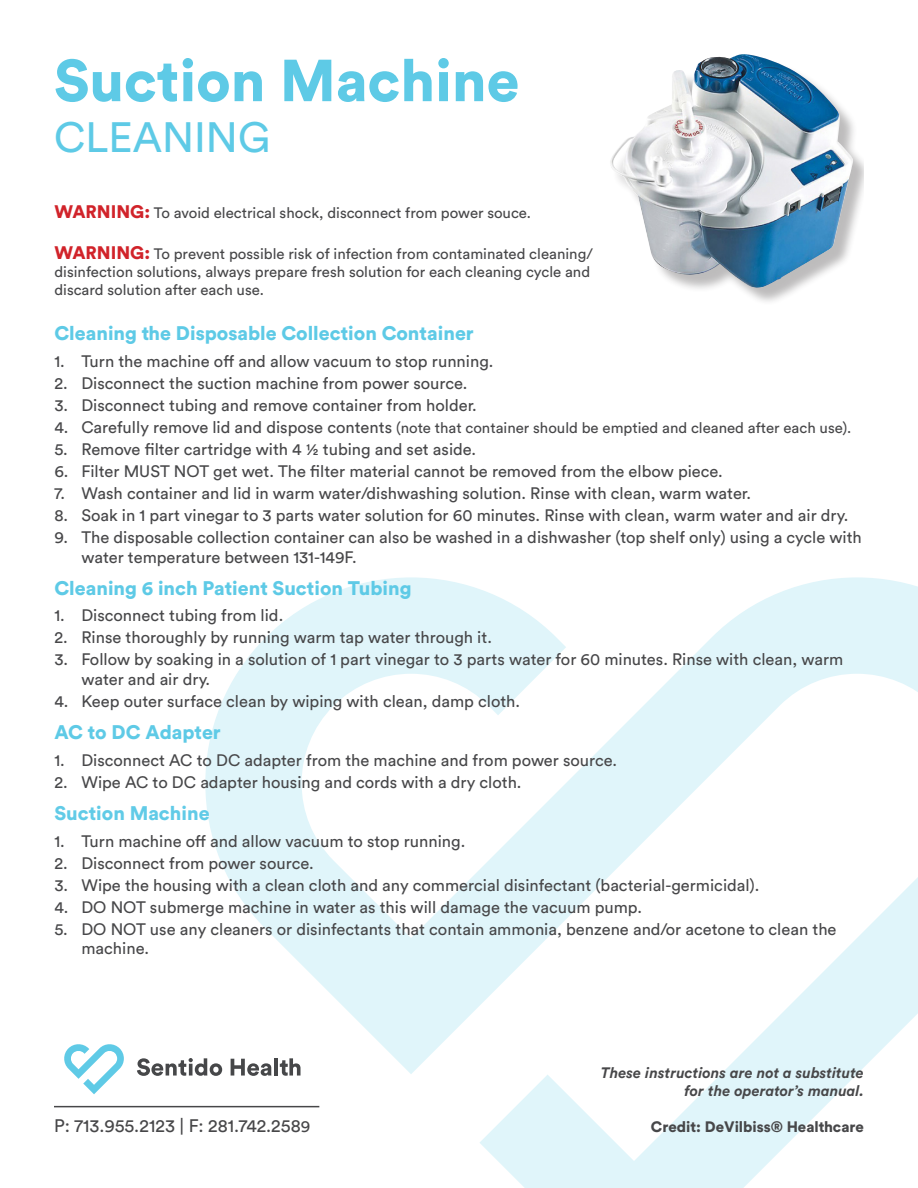
<style>
.page{position:relative;width:918px;height:1188px;background:#fff}
.page>*{position:absolute;margin:0;border:0;box-sizing:border-box;transform-origin:0 0}
.t1{font:900 58.5px "Circular Std";color:#5ecae6}
.t2{font:42px "Circular Std";color:#5ecae6}
.t3{font:900 19.5px "Circular Std";color:#5ecae6}
.t4{font:900 19.5px "Circular Std";color:#61cbe7}
.t5{font:18px "Circular Std";color:#474749}
.t6{font:16.5px/19.8px "Circular Std";color:#474749}
.t7{font:15px/18px "Circular Std";color:#474749}
.t8{font:italic 700 15px/18px "Circular Std";color:#474749;text-align:right}
.t9{font:900 15px "Circular Std";color:#474749}
.s1{font-weight:900;font-size:18px;color:#d1232a}
.s2{font-size:16.5px}
</style>
<div class="page">
<div style="left:613px;top:57px;width:250px;height:250px;background:#231f20;opacity:.3"></div>
<img style="left:610px;top:54px;width:244px;height:235px">
<svg style="left:185px;top:577px;width:733px;height:611px"></svg>
<svg style="left:64px;top:1044px;width:60px;height:50px"></svg>
<svg style="left:137px;top:1058px;width:85px;height:18px"></svg>
<svg style="left:231px;top:1059px;width:40px;height:17px"></svg>
<hr style="left:274px;top:1058px;width:4px;height:18px;background:#464749">
<svg style="left:280px;top:1058px;width:21px;height:18px"></svg>
<hr style="left:54px;top:1106px;width:265px;height:1px;background:#474749">
<p class="t1" style="left:54px;top:42px;width:467px">Suction Machine</p>
<p class="t2" style="left:54px;top:111px;width:218px">CLEANING</p>
<p class="t7" style="left:54px;top:203px;width:478px"><span class="s1">WARNING:</span> To avoid electrical shock, disconnect from power souce.</p>
<p class="t7" style="left:54px;top:245px;width:540px"><span class="s1">WARNING:</span> To prevent possible risk of infection from contaminated cleaning/ disinfection solutions, always prepare fresh solution for each cleaning cycle and discard solution after each use.</p>
<p class="t3" style="left:54px;top:321px;width:421px">Cleaning the Disposable Collection Container</p>
<p class="t6" style="left:54px;top:351px;width:441px">1. Turn the machine off and allow vacuum to stop running.</p>
<p class="t6" style="left:54px;top:373px;width:414px">2. Disconnect the suction machine from power source.</p>
<p class="t6" style="left:54px;top:395px;width:424px">3. Disconnect tubing and remove container from holder.</p>
<p class="t7" style="left:54px;top:418px;width:799px"><span class="s2">4. Carefully remove lid and dispose contents</span> (note that container should be emptied and cleaned after each use).</p>
<p class="t6" style="left:54px;top:439px;width:423px">5. Remove filter cartridge with 4 ½ tubing and set aside.</p>
<p class="t6" style="left:54px;top:461px;width:670px">6. Filter MUST NOT get wet. The filter material cannot be removed from the elbow piece.</p>
<p class="t6" style="left:54px;top:483px;width:698px">7. Wash container and lid in warm water/dishwashing solution. Rinse with clean, warm water.</p>
<p class="t6" style="left:54px;top:505px;width:795px">8. Soak in 1 part vinegar to 3 parts water solution for 60 minutes. Rinse with clean, warm water and air dry.</p>
<p class="t6" style="left:81px;top:527px;width:782px;text-indent:-27px">9. The disposable collection container can also be washed in a dishwasher (top shelf only) using a cycle with water temperature between 131-149F.</p>
<p class="t3" style="left:54px;top:575px;width:359px">Cleaning 6 inch Patient Suction Tubing</p>
<p class="t6" style="left:54px;top:605px;width:230px">1. Disconnect tubing from lid.</p>
<p class="t6" style="left:54px;top:627px;width:439px">2. Rinse thoroughly by running warm tap water through it.</p>
<p class="t6" style="left:81px;top:649px;width:763px;text-indent:-27px">3. Follow by soaking in a solution of 1 part vinegar to 3 parts water for 60 minutes. Rinse with clean, warm water and air dry.</p>
<p class="t6" style="left:54px;top:691px;width:467px">4. Keep outer surface clean by wiping with clean, damp cloth.</p>
<p class="t3" style="left:54px;top:720px;width:168px">AC to DC Adapter</p>
<p class="t6" style="left:54px;top:750px;width:564px">1. Disconnect AC to DC adapter from the machine and from power source.</p>
<p class="t6" style="left:54px;top:772px;width:469px">2. Wipe AC to DC adapter housing and cords with a dry cloth.</p>
<p class="t4" style="left:54px;top:800px;width:157px">Suction Machine</p>
<p class="t6" style="left:54px;top:831px;width:412px">1. Turn machine off and allow vacuum to stop running.</p>
<p class="t6" style="left:54px;top:853px;width:261px">2. Disconnect from power source.</p>
<p class="t6" style="left:54px;top:875px;width:706px">3. Wipe the housing with a clean cloth and any commercial disinfectant (bacterial-germicidal).</p>
<p class="t6" style="left:54px;top:897px;width:589px">4. DO NOT submerge machine in water as this will damage the vacuum pump.</p>
<p class="t6" style="left:81px;top:919px;width:757px;text-indent:-27px">5. DO NOT use any cleaners or disinfectants that contain ammonia, benzene and/or acetone to clean the machine.</p>
<p class="t5" style="left:54px;top:1115px;width:258px">P: 713.955.2123 | F: 281.742.258<span class="s2">9</span></p>
<p class="t8" style="left:601px;top:1063px;width:265px">These instructions are not a substitute for the operator’s manual.</p>
<p class="t9" style="left:651px;top:1116px;width:215px">Credit: DeVilbiss® Healthcare</p>
</div>
